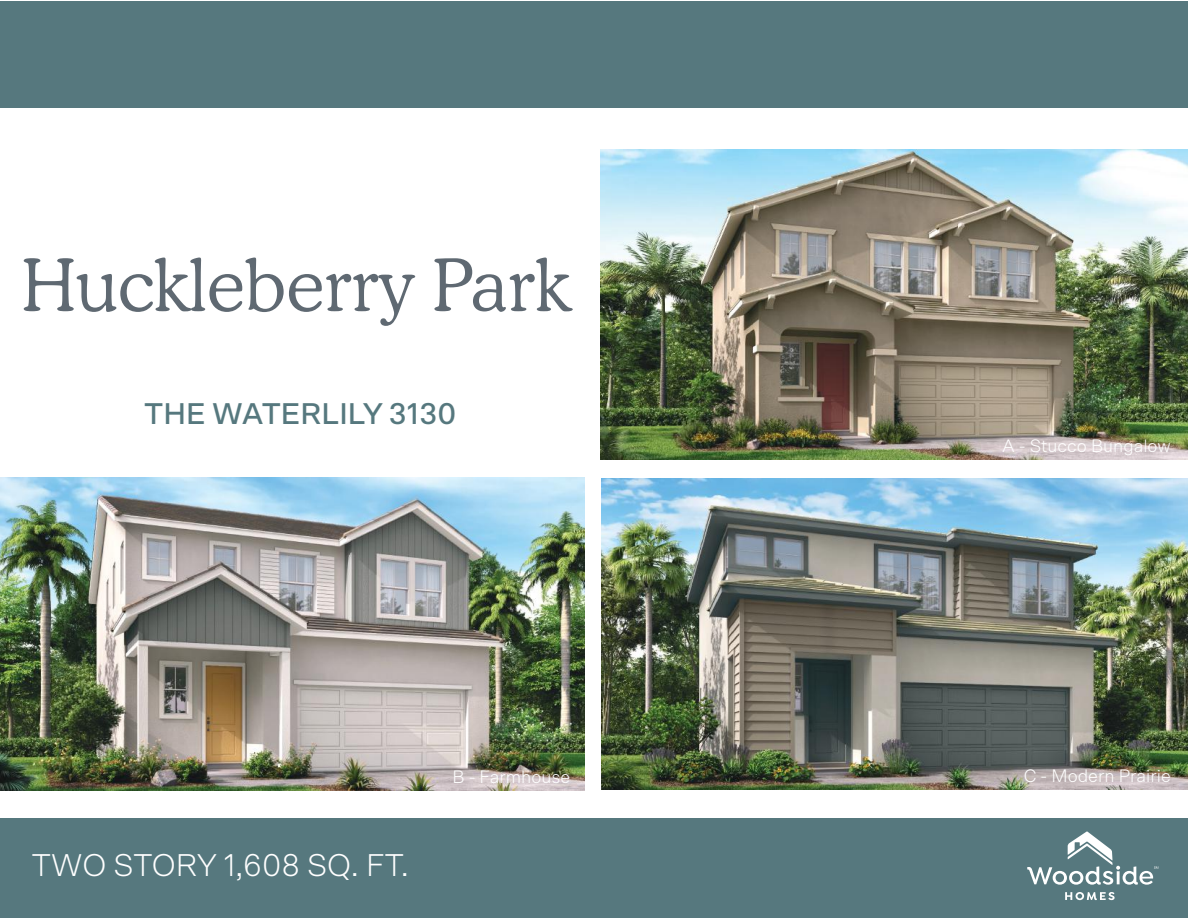
<style>
.page{position:relative;width:1188px;height:918px;background:#fff}
.page>*{position:absolute;margin:0;border:0;box-sizing:border-box;transform-origin:0 0}
.t1{font:300 72px "Cooper BT";color:#5f6972}
.t2{font:300 31.5px "Scto Grotesk A";color:#fff}
.t3{font:500 30px "Scto Grotesk A";color:#56787e}
.t4{font:300 18px "Scto Grotesk A";color:#fff}
</style>
<div class="page">
<img style="left:0;top:478px;width:584px;height:313px">
<img style="left:602px;top:478px;width:586px;height:312px">
<img style="left:601px;top:149px;width:587px;height:311px">
<div style="left:0;top:818px;width:1188px;height:100px;background:#56787e"></div>
<div style="left:0;top:1px;width:1188px;height:107px;background:#56787e"></div>
<svg style="left:1065px;top:892px;width:50px;height:8px"></svg>
<svg style="left:1027px;top:831px;width:131px;height:54px"></svg>
<h1 class="t1" style="left:22px;top:242px;width:550px">Huckleberry Park</h1>
<h3 class="t3" style="left:144px;top:396px;width:314px">THE WATERLILY 3130</h3>
<p class="t4" style="left:1002px;top:436px;width:170px">A - Stucco Bungalow</p>
<h2 class="t2" style="left:31px;top:847px;width:379px">TWO STORY 1,608 SQ. FT.</h2>
<p class="t4" style="left:452px;top:766px;width:119px">B - Farmhouse</p>
<p class="t4" style="left:1024px;top:765px;width:149px">C - Modern Prairie</p>
</div>
